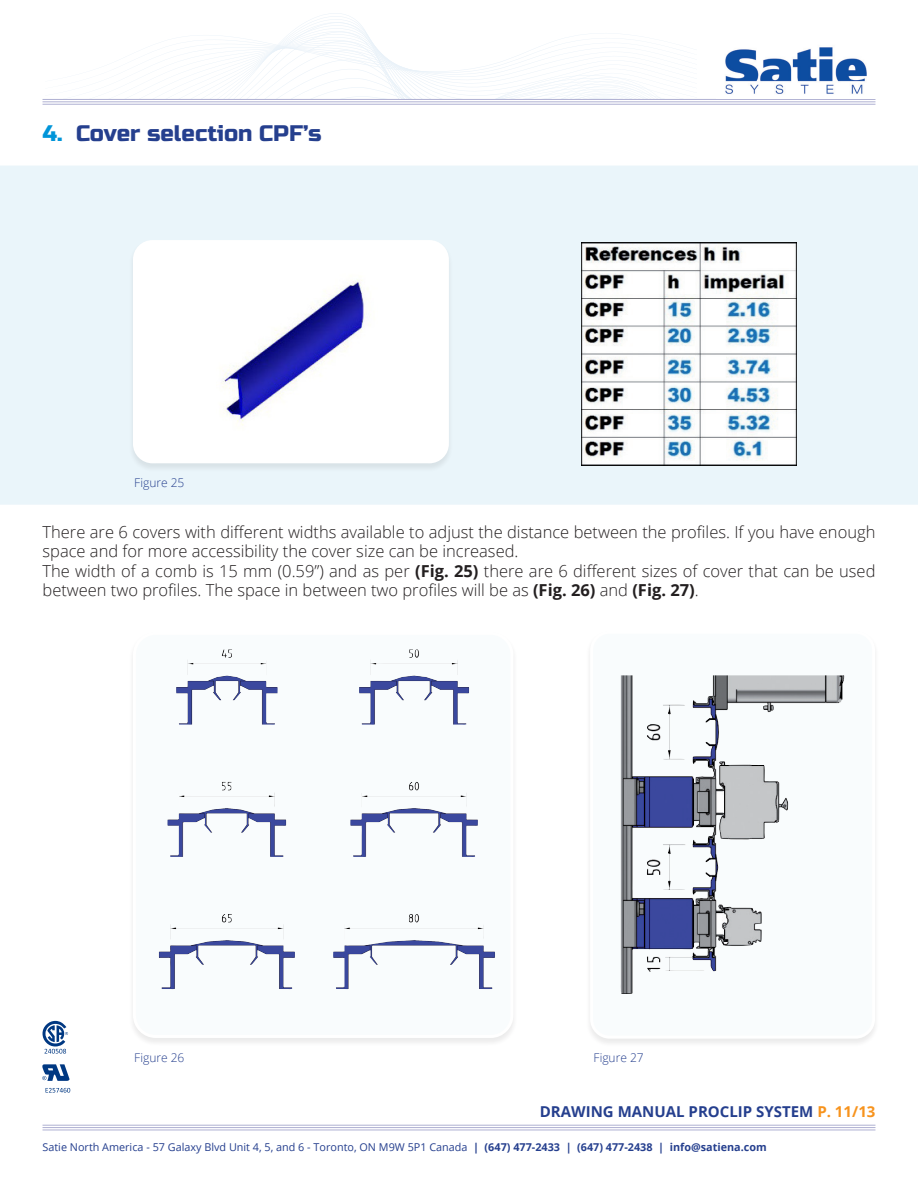
<style>
.page{position:relative;width:918px;height:1188px;background:#fff}
.page>*{position:absolute;margin:0;border:0;box-sizing:border-box;transform-origin:0 0}
.t1{font:22.5px "Russo One";color:#253f8e}
.t2{font:300 16.5px/19.5px "Open Sans";color:#231f20}
.t3{font:700 15px "Open Sans";color:#253f8e}
.t4{font:300 12px "Open Sans";color:#253f8e}
.t5{font:10.8px "Open Sans";color:#253f8e}
.s1{color:#0095d9}
.s2{font-weight:700}
.s3{color:#f7931d}
</style>
<div class="page">
<div style="left:0;top:166px;width:918px;height:339px;background:#eaf5fa"></div>
<hr style="left:43px;top:101px;width:832px;height:1px;background:#afb0d2">
<hr style="left:43px;top:99px;width:832px;height:1px;background:#afb0d2">
<hr style="left:43px;top:104px;width:832px;height:1px;background:#afb0d2">
<img style="left:725px;top:47px;width:142px;height:47px">
<svg style="left:42px;top:1064px;width:27px;height:17px"></svg>
<svg style="left:46px;top:1088px;width:24px;height:5px"></svg>
<svg style="left:43px;top:1021px;width:25px;height:33px"></svg>
<hr style="left:43px;top:1127px;width:832px;height:1px;background:#afb0d2">
<hr style="left:43px;top:1125px;width:832px;height:1px;background:#afb0d2">
<hr style="left:43px;top:1130px;width:832px;height:1px;background:#afb0d2">
<div style="left:128px;top:240px;width:325px;height:232px;background:#e4ecf1"></div>
<img style="left:137px;top:244px;width:308px;height:218px">
<div style="left:133px;top:240px;width:316px;height:223px;border:3px solid #fff;border-radius:18px"></div>
<img style="left:581px;top:243px;width:216px;height:222px">
<div style="left:585px;top:630px;width:295px;height:417px;background:#f9f9f9"></div>
<div style="left:592px;top:632px;width:282px;height:405px;background:#f9fcfd;border-radius:18px"></div>
<img style="left:621px;top:675px;width:142px;height:319px">
<div style="left:590px;top:631px;width:285px;height:408px;border:3px solid #fff;border-radius:18px"></div>
<div style="left:128px;top:631px;width:390px;height:416px;background:#f8f8f8"></div>
<div style="left:134px;top:633px;width:378px;height:403px;background:#f9fcfd;border-radius:21px"></div>
<div style="left:133px;top:632px;width:380px;height:406px;border:3px solid #fff;border-radius:21px"></div>
<img style="left:176px;top:649px;width:90px;height:76px">
<img style="left:359px;top:649px;width:99px;height:76px">
<img style="left:167px;top:782px;width:108px;height:75px">
<img style="left:350px;top:782px;width:117px;height:75px">
<img style="left:333px;top:914px;width:151px;height:75px">
<img style="left:159px;top:914px;width:124px;height:75px">
<svg style="left:293px;top:22px;width:73px;height:10px"></svg>
<svg style="left:64px;top:32px;width:619px;height:67px"></svg>
<p class="t1" style="left:43px;top:121px;width:281px"><span class="s1">4.</span> Cover selection CPF’s</p>
<p class="t4" style="left:134px;top:475px;width:52px">Figure 25</p>
<p class="t2" style="left:43px;top:521px;width:834px">There are 6 covers with different widths available to adjust the distance between the profiles. If you have enough space and for more accessibility the cover size can be increased.</p>
<p class="t2" style="left:43px;top:560px;width:834px">The width of a comb is 15 mm (0.59”) and as per <span class="s2">(Fig. 25)</span> there are 6 different sizes of cover that can be used between two profiles. The space in between two profiles will be as <span class="s2">(Fig. 26)</span> and <span class="s2">(Fig. 27)</span>.</p>
<p class="t4" style="left:134px;top:1049px;width:52px">Figure 26</p>
<p class="t4" style="left:594px;top:1049px;width:52px">Figure 27</p>
<p class="t3" style="left:540px;top:1101px;width:337px">DRAWING MANUAL PROCLIP SYSTEM <span class="s3">P. 11/13</span></p>
<p class="t5" style="left:43px;top:1140px;width:726px">Satie North America - 57 Galaxy Blvd Unit 4, 5, and 6 - Toronto, ON M9W 5P1 Canada <span class="s2">| (647) 477-2433 | (647) 477-2438 | info@satiena.com</span></p>
</div>
